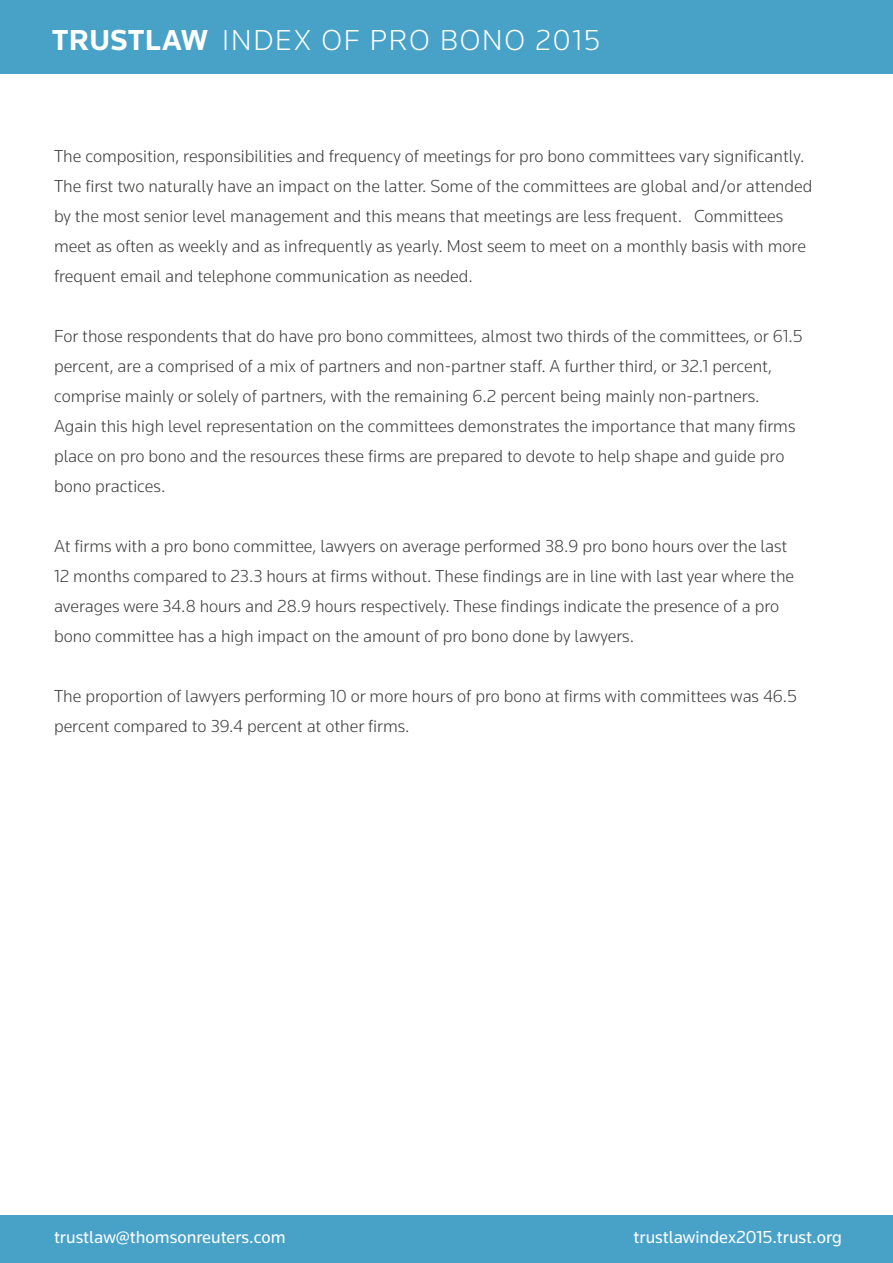
<style>
.page{position:relative;width:893px;height:1263px;background:#fff}
.page>*{position:absolute;margin:0;border:0;box-sizing:border-box;transform-origin:0 0}
.t1{font:300 30px "Knowledge";letter-spacing:.06em;color:#fff}
.t2{font:300 18px/30px "Knowledge";color:#3c3c3b}
.t3{font:18px "Knowledge";color:#fff}
.s1{font-weight:700}
</style>
<div class="page">
<div style="left:0;top:0;width:893px;height:73px;background:#48a2c8"></div>
<div style="left:0;top:1215px;width:893px;height:48px;background:#48a2c8"></div>
<h1 class="t1" style="left:52px;top:22px;width:550px"><span class="s1">TRUSTLAW</span> INDEX OF PRO BONO 2015</h1>
<p class="t2" style="left:54px;top:140px;width:760px">The composition, responsibilities and frequency of meetings for pro bono committees vary significantly.<br>The first two naturally have an impact on the latter. Some of the committees are global and/or attended by the most senior level management and this means that meetings are less frequent. Committees meet as often as weekly and as infrequently as yearly. Most seem to meet on a monthly basis with more frequent email and telephone communication as needed.</p>
<p class="t2" style="left:54px;top:320px;width:750px">For those respondents that do have pro bono committees, almost two thirds of the committees, or 61.5 percent, are a comprised of a mix of partners and non-partner staff. A further third, or 32.1 percent, comprise mainly or solely of partners, with the remaining 6.2 percent being mainly non-partners.<br>Again this high level representation on the committees demonstrates the importance that many firms place on pro bono and the resources these firms are prepared to devote to help shape and guide pro bono practices.</p>
<p class="t2" style="left:54px;top:530px;width:742px">At firms with a pro bono committee, lawyers on average performed 38.9 pro bono hours over the last 12 months compared to 23.3 hours at firms without. These findings are in line with last year where the averages were 34.8 hours and 28.9 hours respectively. These findings indicate the presence of a pro bono committee has a high impact on the amount of pro bono done by lawyers.</p>
<p class="t2" style="left:54px;top:680px;width:744px">The proportion of lawyers performing 10 or more hours of pro bono at firms with committees was 46.5 percent compared to 39.4 percent at other firms.</p>
<p class="t3" style="left:54px;top:1226px;width:233px">trustlaw@thomsonreuters.com</p>
<p class="t3" style="left:634px;top:1226px;width:210px">trustlawindex2015.trust.org</p>
</div>
